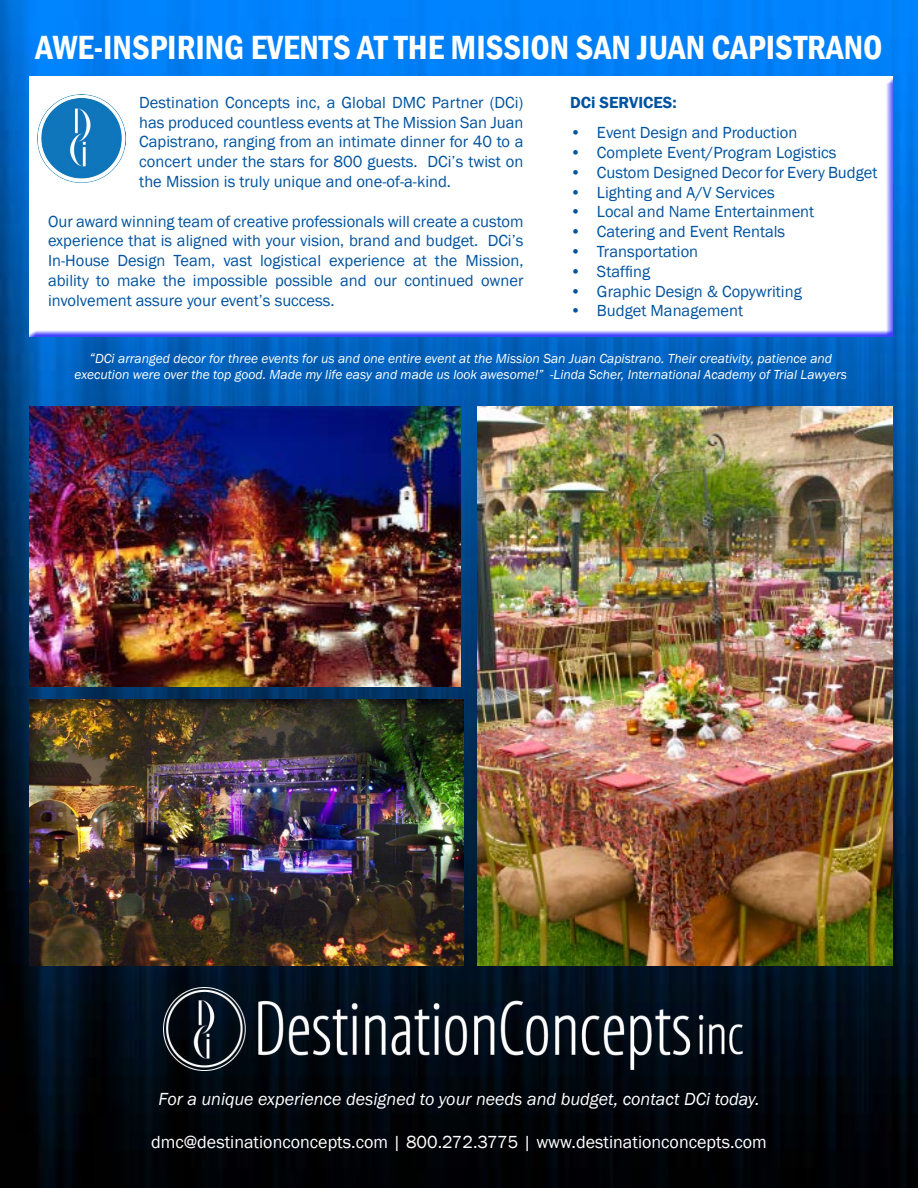
<style>
.page{position:relative;width:918px;height:1188px;background:#fff}
.page>*{position:absolute;margin:0;border:0;box-sizing:border-box;transform-origin:0 0}
.t1{font:600 condensed 34.5px "Franklin Gothic";color:#fff}
.t2{font:18px "Franklin Gothic";color:#fff}
.t3{font:italic 18px "Franklin Gothic";color:#fff}
.t4{font:16.5px/19.8px "Franklin Gothic";color:#0053a0;text-align:justify}
.t5{font:600 16.5px "Franklin Gothic";color:#0053a0}
.t6{font:italic 13.5px/16.2px "Franklin Gothic";color:#fff;text-align:center}
.s1{font-size:15px}
</style>
<div class="page">
<img style="left:0;top:0;width:918px;height:1188px">
<div style="left:25px;top:71px;width:875px;height:268px;background:#00f;opacity:.75"></div>
<img style="left:29px;top:406px;width:431px;height:280px">
<img style="left:477px;top:406px;width:415px;height:560px">
<img style="left:30px;top:700px;width:434px;height:266px">
<img style="left:164px;top:988px;width:579px;height:82px">
<img style="left:38px;top:94px;width:88px;height:89px">
<h1 class="t1" style="left:36px;top:25px;width:848px">AWE-INSPIRING EVENTS AT THE MISSION SAN JUAN CAPISTRANO</h1>
<p class="t4" style="left:139px;top:93px;width:386px">Destination Concepts inc, a Global DMC Partner (DCi) has produced countless events at The Mission San Juan Capistrano, ranging from an intimate dinner for 40 to a concert under the stars for 800 guests. DCi’s twist on the Mission is truly unique and one-of-a-kind.</p>
<p class="t4" style="left:48px;top:212px;width:477px">Our award winning team of creative professionals will create a custom experience that is aligned with your vision, brand and budget. DCi’s In-House Design Team, vast logistical experience at the Mission, ability to make the impossible possible and our continued owner involvement assure your event’s success.</p>
<p class="t5" style="left:570px;top:92px;width:108px">DCi SERVICES:</p>
<p class="t4" style="left:570px;top:123px;width:229px">• Event Design and Production</p>
<p class="t4" style="left:570px;top:143px;width:268px">• Complete Event/Program Logistics</p>
<p class="t4" style="left:570px;top:163px;width:309px">• Custom Designed Decor for Every Budget</p>
<p class="t4" style="left:570px;top:183px;width:206px">• Lighting and A/V Services</p>
<p class="t4" style="left:570px;top:202px;width:246px">• Local and Name Entertainment</p>
<p class="t4" style="left:570px;top:222px;width:217px">• Catering and Event Rentals</p>
<p class="t4" style="left:570px;top:242px;width:130px">• Transportation</p>
<p class="t4" style="left:570px;top:262px;width:82px">• Staffing</p>
<p class="t4" style="left:570px;top:282px;width:233px">• Graphic Design &amp; Copywriting</p>
<p class="t4" style="left:570px;top:301px;width:175px">• Budget Management</p>
<p class="t6" style="left:75px;top:351px;width:774px"><span class="s1">“</span>DCi arranged decor for three events for us and one entire event at the Mission San Juan Capistrano. Their creativity, patience and execution were over the top good. Made my life easy and made us look awesome!” -Linda Scher, International Academy of Trial Lawyers</p>
<p class="t3" style="left:158px;top:1087px;width:603px">For a unique experience designed to your needs and budget, contact DCi today.</p>
<p class="t2" style="left:151px;top:1131px;width:617px">dmc@destinationconcepts.com | 800.272.3775 | www.destinationconcepts.com</p>
</div>
